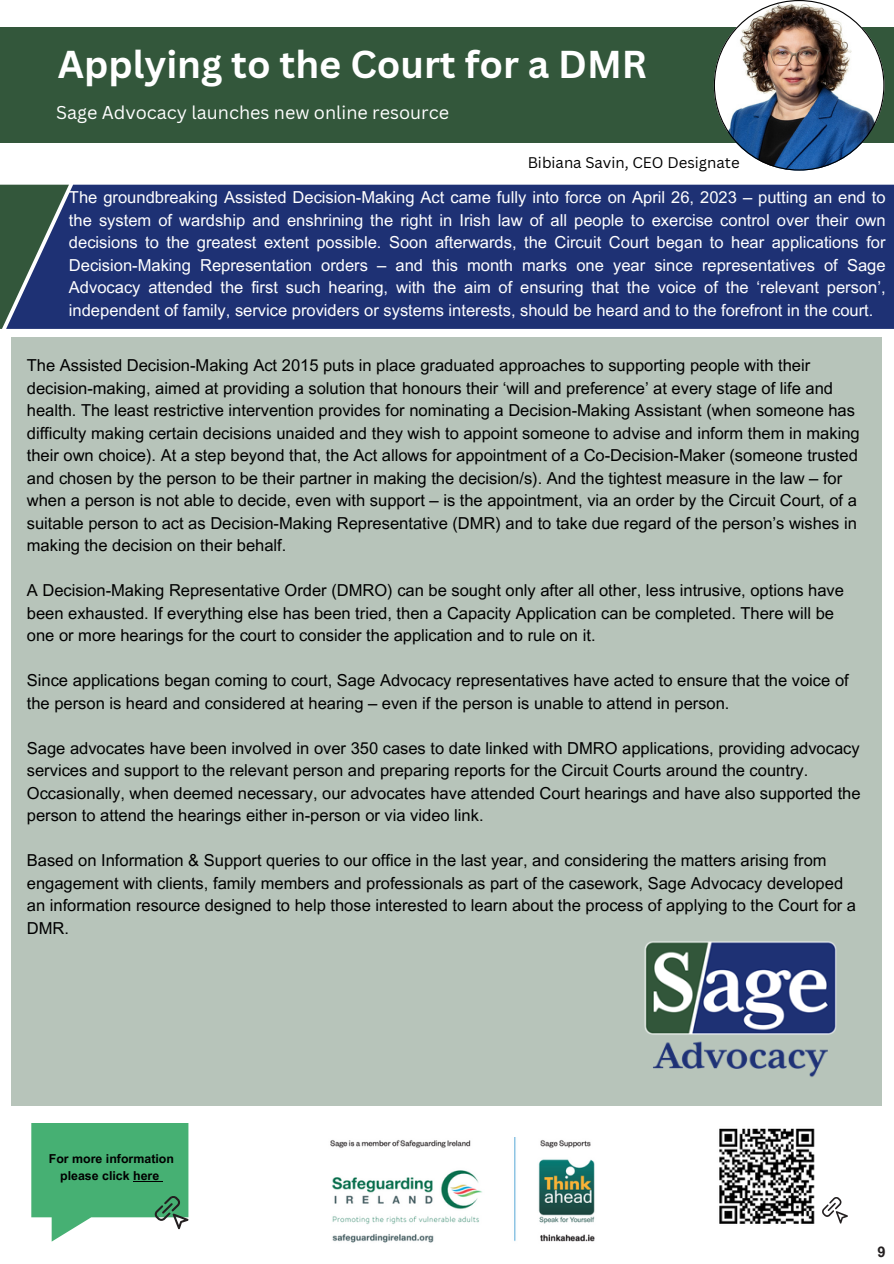
<style>
.page{position:relative;width:894px;height:1264px;background:#fff}
.page>*{position:absolute;margin:0;border:0;box-sizing:border-box;transform-origin:0 0}
.t1{font:700 37.8px "Canva Sans";color:#fff}
.t2{font:18px "Canva Sans";color:#fff}
.t3{font:16.5px/22.5px "Arial MT Pro";color:#000}
.t4{font:16.5px/22.5px "Arial MT Pro";color:#fff;text-align:justify}
.t5{font:15px "Canva Sans";color:#000}
.t6{font:700 14.7px "Arial MT Pro";color:#231f20}
.t7{font:700 12.3px/16.6px "Arial MT Pro";color:#000;text-align:center}
</style>
<div class="page">
<img style="left:719px;top:1128px;width:96px;height:96px">
<div style="left:12px;top:337px;width:869px;height:769px;background:#b7c4ba"></div>
<div style="left:69px;top:185px;width:824px;height:144px;background:#1e3174"></div>
<img style="left:330px;top:1137px;width:265px;height:106px">
<svg style="left:31px;top:1123px;width:157px;height:118px"></svg>
<svg style="left:822px;top:1197px;width:25px;height:26px"></svg>
<div style="left:0;top:27px;width:893px;height:116px;background:#33573b"></div>
<img style="left:713px;top:0;width:171px;height:171px">
<svg style="left:0;top:185px;width:69px;height:144px;background:#36505e"></svg>
<img style="left:644px;top:941px;width:193px;height:136px">
<p class="t1" style="left:58px;top:38px;width:590px">Applying to the Court for a DMR</p>
<p class="t2" style="left:56px;top:100px;width:394px">Sage Advocacy launches new online resource</p>
<p class="t5" style="left:527px;top:152px;width:213px">Bibiana Savin, CEO Designate</p>
<p class="t4" style="left:69px;top:188px;width:817px">The groundbreaking Assisted Decision-Making Act came fully into force on April 26, 2023 – putting an end to the system of wardship and enshrining the right in Irish law of all people to exercise control over their own decisions to the greatest extent possible. Soon afterwards, the Circuit Court began to hear applications for Decision-Making Representation orders – and this month marks one year since representatives of Sage Advocacy attended the first such hearing, with the aim of ensuring that the voice of the ‘relevant person’, independent of family, service providers or systems interests, should be heard and to the forefront in the court.</p>
<h2 class="t3" style="left:27px;top:356px;width:834px">The Assisted Decision-Making Act 2015 puts in place graduated approaches to supporting people with their decision-making, aimed at providing a solution that honours their ‘will and preference’ at every stage of life and health. The least restrictive intervention provides for nominating a Decision-Making Assistant (when someone has difficulty making certain decisions unaided and they wish to appoint someone to advise and inform them in making their own choice). At a step beyond that, the Act allows for appointment of a Co-Decision-Maker (someone trusted and chosen by the person to be their partner in making the decision/s). And the tightest measure in the law – for when a person is not able to decide, even with support – is the appointment, via an order by the Circuit Court, of a suitable person to act as Decision-Making Representative (DMR) and to take due regard of the person’s wishes in making the decision on their behalf.</h2>
<h2 class="t3" style="left:27px;top:581px;width:818px">A Decision-Making Representative Order (DMRO) can be sought only after all other, less intrusive, options have been exhausted. If everything else has been tried, then a Capacity Application can be completed. There will be one or more hearings for the court to consider the application and to rule on it.</h2>
<h2 class="t3" style="left:27px;top:671px;width:823px">Since applications began coming to court, Sage Advocacy representatives have acted to ensure that the voice of the person is heard and considered at hearing – even if the person is unable to attend in person.</h2>
<h2 class="t3" style="left:27px;top:738px;width:835px">Sage advocates have been involved in over 350 cases to date linked with DMRO applications, providing advocacy services and support to the relevant person and preparing reports for the Circuit Courts around the country.<br>Occasionally, when deemed necessary, our advocates have attended Court hearings and have also supported the person to attend the hearings either in-person or via video link.</h2>
<h2 class="t3" style="left:27px;top:851px;width:830px">Based on Information &amp; Support queries to our office in the last year, and considering the matters arising from engagement with clients, family members and professionals as part of the casework, Sage Advocacy developed an information resource designed to help those interested to learn about the process of applying to the Court for a DMR.</h2>
<h2 class="t7" style="left:49px;top:1152px;width:127px">For more information please click here</h2>
<p class="t6" style="left:877px;top:1246px;width:10px">9</p>
</div>
